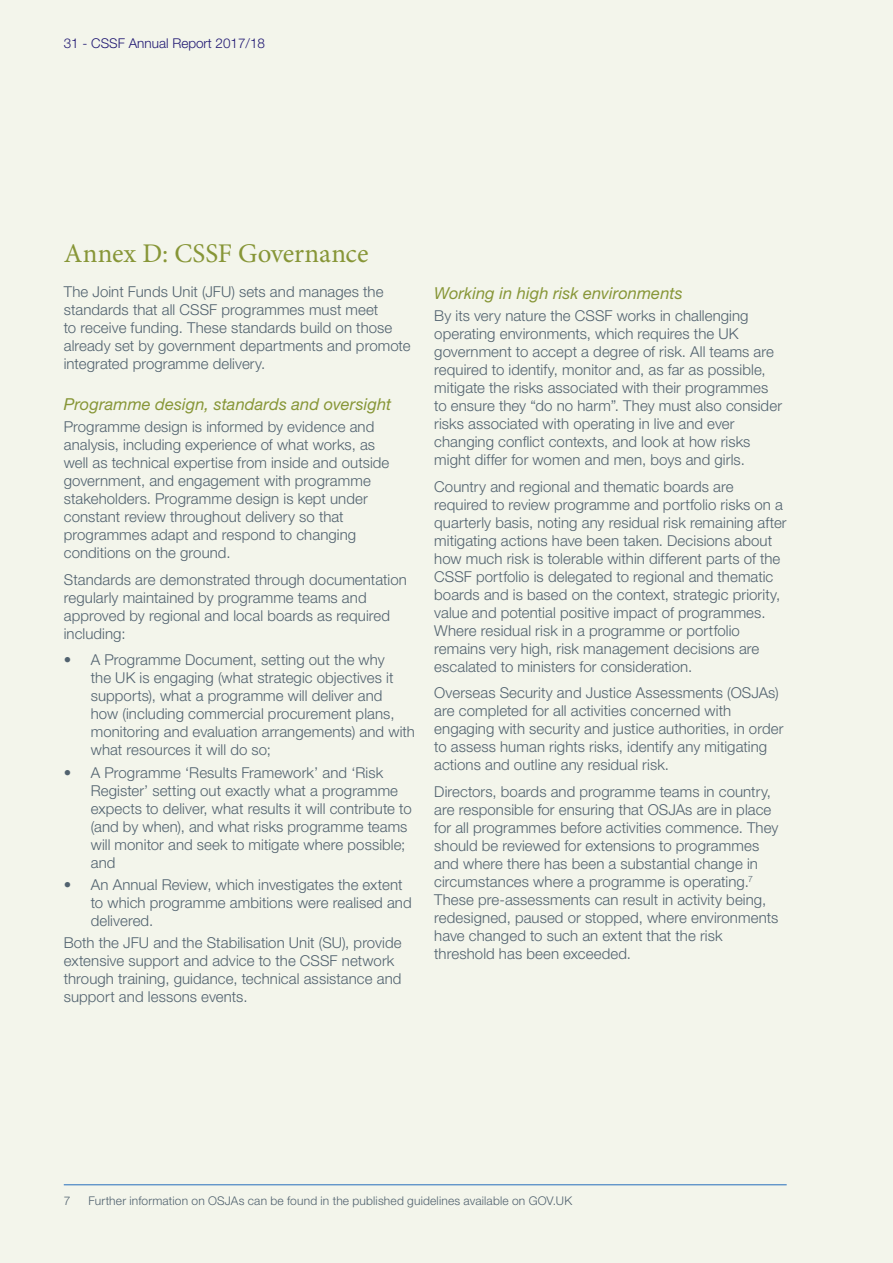
<style>
.page{position:relative;width:893px;height:1263px;background:#f3f5eb}
.page>*{position:absolute;margin:0;border:0;box-sizing:border-box;transform-origin:0 0}
.A_heading_-_Chapt_se{font:27px "Minion Pro";color:#879637}
.D_heading_-_subheadi{font:italic 16.5px "Helvetica Neue LT Std";letter-spacing:.005em;color:#879637}
.Body_copy{font:300 15px/18px "Helvetica Neue LT Std";letter-spacing:.005em;color:#51626f}
.t1{font:300 13.5px "Helvetica Neue LT Std";color:#211973}
.Footnote{font:300 12px "Helvetica Neue LT Std";letter-spacing:.015em;color:#51626f}
</style>
<div class="page">
<hr style="left:64px;top:1184px;width:723px;height:1px;background:#266ebc">
<p class="t1" style="left:64px;top:35px;width:203px">31 - CSSF Annual Report 2017/18</p>
<p class="A_heading_-_Chapt_se" style="left:64px;top:235px;width:306px">Annex D: CSSF Governance</p>
<p class="Body_copy" style="left:64px;top:282px;width:348px">The Joint Funds Unit (JFU) sets and manages the standards that all CSSF programmes must meet<br>to receive funding. These standards build on those already set by government departments and promote integrated programme delivery.</p>
<p class="D_heading_-_subheadi" style="left:64px;top:394px;width:329px">Programme design, standards and oversight</p>
<p class="Body_copy" style="left:64px;top:418px;width:327px">Programme design is informed by evidence and analysis, including experience of what works, as well as technical expertise from inside and outside government, and engagement with programme stakeholders. Programme design is kept under constant review throughout delivery so that programmes adapt and respond to changing conditions on the ground.</p>
<p class="Body_copy" style="left:64px;top:570px;width:345px">Standards are demonstrated through documentation regularly maintained by programme teams and approved by regional and local boards as required including:</p>
<p class="Body_copy" style="left:91px;top:651px;width:326px;text-indent:-27px">• A Programme Document, setting out the why<br>the UK is engaging (what strategic objectives it supports), what a programme will deliver and<br>how (including commercial procurement plans, monitoring and evaluation arrangements) and with what resources it will do so;</p>
<p class="Body_copy" style="left:91px;top:763px;width:322px;text-indent:-27px">• A Programme ‘Results Framework’ and ‘Risk Register’ setting out exactly what a programme expects to deliver, what results it will contribute to (and by when), and what risks programme teams will monitor and seek to mitigate where possible; and</p>
<p class="Body_copy" style="left:91px;top:875px;width:322px;text-indent:-27px">• An Annual Review, which investigates the extent to which programme ambitions were realised and delivered.</p>
<p class="Body_copy" style="left:64px;top:933px;width:339px">Both the JFU and the Stabilisation Unit (SU), provide extensive support and advice to the CSSF network through training, guidance, technical assistance and support and lessons events.</p>
<p class="D_heading_-_subheadi" style="left:434px;top:283px;width:250px">Working in high risk environments</p>
<p class="Body_copy" style="left:434px;top:306px;width:349px">By its very nature the CSSF works in challenging operating environments, which requires the UK government to accept a degree of risk. All teams are required to identify, monitor and, as far as possible, mitigate the risks associated with their programmes to ensure they “do no harm”. They must also consider risks associated with operating in live and ever changing conflict contexts, and look at how risks might differ for women and men, boys and girls.</p>
<p class="Body_copy" style="left:434px;top:477px;width:354px">Country and regional and thematic boards are required to review programme and portfolio risks on a quarterly basis, noting any residual risk remaining after mitigating actions have been taken. Decisions about how much risk is tolerable within different parts of the CSSF portfolio is delegated to regional and thematic boards and is based on the context, strategic priority, value and potential positive impact of programmes.<br>Where residual risk in a programme or portfolio remains very high, risk management decisions are escalated to ministers for consideration.</p>
<p class="Body_copy" style="left:434px;top:683px;width:351px">Overseas Security and Justice Assessments (OSJAs) are completed for all activities concerned with engaging with security and justice authorities, in order to assess human rights risks, identify any mitigating actions and outline any residual risk.</p>
<p class="Body_copy" style="left:434px;top:782px;width:346px">Directors, boards and programme teams in country, are responsible for ensuring that OSJAs are in place for all programmes before activities commence. They should be reviewed for extensions to programmes and where there has been a substantial change in circumstances where a programme is operating.<sup>7<br></sup>These pre-assessments can result in activity being, redesigned, paused or stopped, where environments have changed to such an extent that the risk threshold has been exceeded.</p>
<p class="Footnote" style="left:64px;top:1193px;width:8px">7</p>
<p class="Footnote" style="left:88px;top:1193px;width:485px">Further information on OSJAs can be found in the published guidelines available on GOV.UK</p>
</div>
